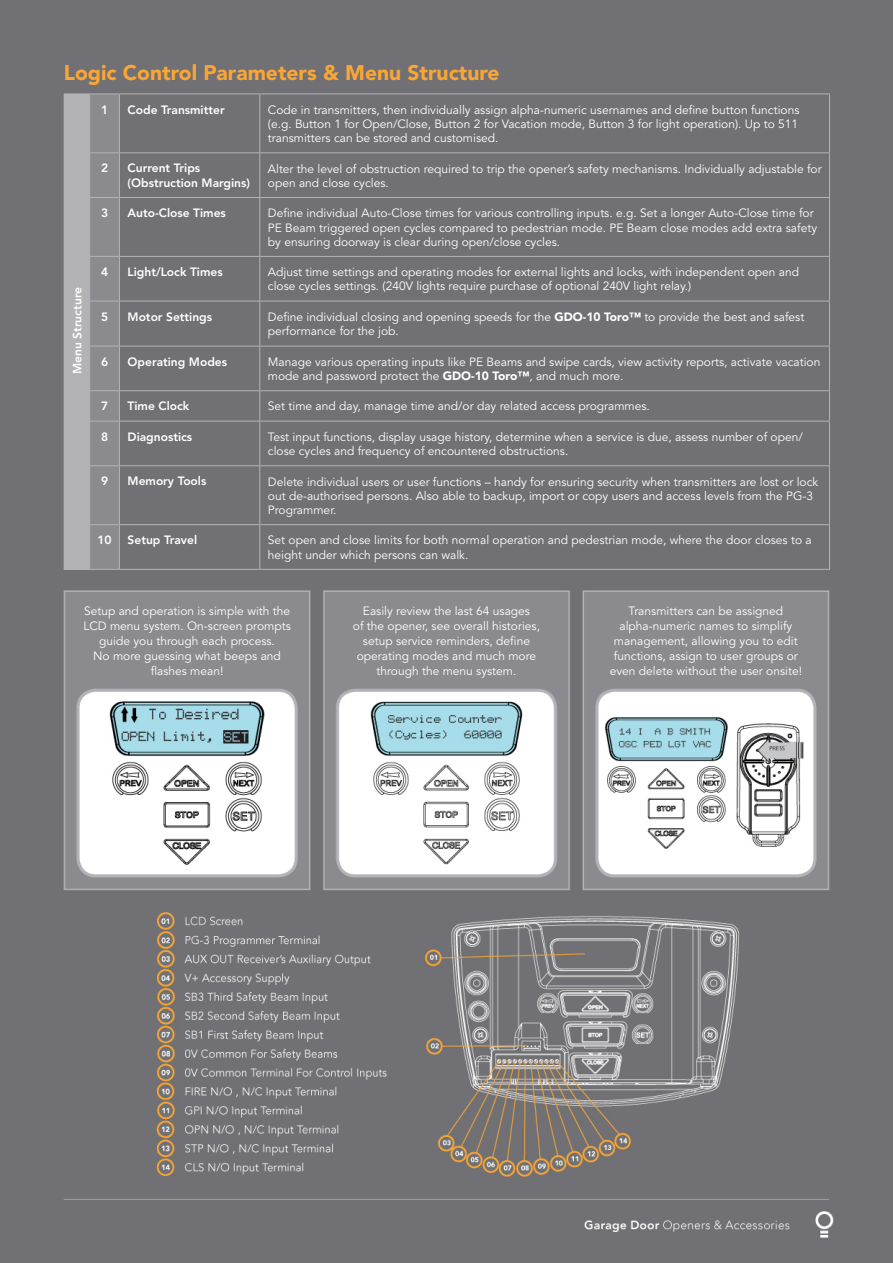
<style>
.page{position:relative;width:893px;height:1263px;background:#fff}
.page>*{position:absolute;margin:0;border:0;box-sizing:border-box;transform-origin:0 0}
.t1{font:900 21px "Avenir";color:#faa634}
.t2{font:12px/15px "Avenir";color:#fff}
.t3{font:800 12px/14.2px "Avenir";color:#fff}
.s1{font-weight:900}
</style>
<div class="page">
<img style="left:0;top:0;width:893px;height:1263px">
<hr style="left:119px;top:94px;width:141px;height:1px;background:#b3b3b6">
<hr style="left:119px;top:94px;width:1px;height:58px;background:#b3b3b6">
<hr style="left:260px;top:94px;width:570px;height:1px;background:#b3b3b6">
<hr style="left:259px;top:94px;width:1px;height:58px;background:#b3b3b6">
<hr style="left:829px;top:94px;width:1px;height:58px;background:#b3b3b6">
<hr style="left:119px;top:152px;width:141px;height:1px;background:#b3b3b6">
<hr style="left:119px;top:153px;width:1px;height:44px;background:#b3b3b6">
<hr style="left:260px;top:152px;width:570px;height:1px;background:#b3b3b6">
<hr style="left:259px;top:153px;width:1px;height:44px;background:#b3b3b6">
<hr style="left:829px;top:153px;width:1px;height:44px;background:#b3b3b6">
<hr style="left:119px;top:197px;width:141px;height:1px;background:#b3b3b6">
<hr style="left:119px;top:198px;width:1px;height:58px;background:#b3b3b6">
<hr style="left:260px;top:197px;width:570px;height:1px;background:#b3b3b6">
<hr style="left:259px;top:198px;width:1px;height:58px;background:#b3b3b6">
<hr style="left:829px;top:198px;width:1px;height:58px;background:#b3b3b6">
<hr style="left:119px;top:256px;width:141px;height:1px;background:#b3b3b6">
<hr style="left:119px;top:257px;width:1px;height:44px;background:#b3b3b6">
<hr style="left:260px;top:256px;width:570px;height:1px;background:#b3b3b6">
<hr style="left:259px;top:257px;width:1px;height:44px;background:#b3b3b6">
<hr style="left:829px;top:257px;width:1px;height:44px;background:#b3b3b6">
<hr style="left:119px;top:301px;width:141px;height:1px;background:#b3b3b6">
<hr style="left:119px;top:301px;width:1px;height:45px;background:#b3b3b6">
<hr style="left:260px;top:301px;width:570px;height:1px;background:#b3b3b6">
<hr style="left:259px;top:301px;width:1px;height:45px;background:#b3b3b6">
<hr style="left:829px;top:301px;width:1px;height:45px;background:#b3b3b6">
<hr style="left:119px;top:346px;width:141px;height:1px;background:#b3b3b6">
<hr style="left:119px;top:346px;width:1px;height:44px;background:#b3b3b6">
<hr style="left:260px;top:346px;width:570px;height:1px;background:#b3b3b6">
<hr style="left:259px;top:346px;width:1px;height:44px;background:#b3b3b6">
<hr style="left:829px;top:346px;width:1px;height:44px;background:#b3b3b6">
<hr style="left:119px;top:390px;width:141px;height:1px;background:#b3b3b6">
<hr style="left:119px;top:391px;width:1px;height:30px;background:#b3b3b6">
<hr style="left:260px;top:390px;width:570px;height:1px;background:#b3b3b6">
<hr style="left:259px;top:391px;width:1px;height:30px;background:#b3b3b6">
<hr style="left:829px;top:391px;width:1px;height:30px;background:#b3b3b6">
<hr style="left:119px;top:421px;width:141px;height:1px;background:#b3b3b6">
<hr style="left:119px;top:421px;width:1px;height:44px;background:#b3b3b6">
<hr style="left:260px;top:421px;width:570px;height:1px;background:#b3b3b6">
<hr style="left:259px;top:421px;width:1px;height:44px;background:#b3b3b6">
<hr style="left:829px;top:421px;width:1px;height:44px;background:#b3b3b6">
<hr style="left:119px;top:465px;width:141px;height:1px;background:#b3b3b6">
<hr style="left:119px;top:466px;width:1px;height:58px;background:#b3b3b6">
<hr style="left:260px;top:465px;width:570px;height:1px;background:#b3b3b6">
<hr style="left:259px;top:466px;width:1px;height:58px;background:#b3b3b6">
<hr style="left:829px;top:466px;width:1px;height:58px;background:#b3b3b6">
<hr style="left:119px;top:524px;width:141px;height:1px;background:#b3b3b6">
<hr style="left:119px;top:525px;width:1px;height:44px;background:#b3b3b6">
<hr style="left:260px;top:524px;width:570px;height:1px;background:#b3b3b6">
<hr style="left:259px;top:525px;width:1px;height:44px;background:#b3b3b6">
<hr style="left:829px;top:525px;width:1px;height:44px;background:#b3b3b6">
<svg style="left:64px;top:94px;width:55px;height:476px;background:#9e9da1"></svg>
<hr style="left:119px;top:569px;width:141px;height:1px;background:#b3b3b6">
<hr style="left:260px;top:569px;width:570px;height:1px;background:#b3b3b6">
<h1 class="t1" style="left:64px;top:60px;width:437px">Logic Control Parameters &amp; Menu Structure</h1>
<p class="t3" style="left:70px;top:374px;width:89px;rotate:-90deg">Menu Structure</p>
<p class="t3" style="left:101px;top:102px;width:9px">1</p>
<p class="t3" style="left:128px;top:102px;width:99px">Code Transmitter</p>
<p class="t2" style="left:268px;top:103px;width:533px;line-height:14.2px;text-align:justify">Code in transmitters, then individually assign alpha-numeric usernames and define button functions (e.g. Button 1 for Open/Close, Button 2 for Vacation mode, Button 3 for light operation). Up to 511 transmitters can be stored and customised.</p>
<p class="t3" style="left:101px;top:161px;width:9px">2</p>
<p class="t3" style="left:128px;top:161px;width:124px">Current Trips (Obstruction Margins)</p>
<p class="t2" style="left:268px;top:162px;width:555px;line-height:14.2px">Alter the level of obstruction required to trip the opener’s safety mechanisms. Individually adjustable for open and close cycles.</p>
<p class="t3" style="left:101px;top:206px;width:9px">3</p>
<p class="t3" style="left:128px;top:206px;width:100px">Auto-Close Times</p>
<p class="t2" style="left:268px;top:206px;width:551px;line-height:14.2px">Define individual Auto-Close times for various controlling inputs. e.g. Set a longer Auto-Close time for<br>PE Beam triggered open cycles compared to pedestrian mode. PE Beam close modes add extra safety by ensuring doorway is clear during open/close cycles.</p>
<p class="t3" style="left:101px;top:265px;width:9px">4</p>
<p class="t3" style="left:128px;top:265px;width:97px">Light/Lock Times</p>
<p class="t2" style="left:268px;top:265px;width:533px;line-height:14.2px">Adjust time settings and operating modes for external lights and locks, with independent open and close cycles settings. (240V lights require purchase of optional 240V light relay.)</p>
<p class="t3" style="left:101px;top:309px;width:9px">5</p>
<p class="t3" style="left:128px;top:309px;width:86px">Motor Settings</p>
<p class="t2" style="left:268px;top:310px;width:538px;line-height:14.2px">Define individual closing and opening speeds for the <span class="s1">GDO-10 Toro™</span> to provide the best and safest performance for the job.</p>
<p class="t3" style="left:101px;top:354px;width:9px">6</p>
<p class="t3" style="left:128px;top:354px;width:101px">Operating Modes</p>
<p class="t2" style="left:268px;top:355px;width:554px;line-height:14.2px">Manage various operating inputs like PE Beams and swipe cards, view activity reports, activate vacation mode and password protect the <span class="s1">GDO-10 Toro™</span>, and much more.</p>
<p class="t3" style="left:101px;top:399px;width:9px">7</p>
<p class="t3" style="left:128px;top:399px;width:63px">Time Clock</p>
<p class="t2" style="left:268px;top:399px;width:384px">Set time and day, manage time and/or day related access programmes.</p>
<p class="t3" style="left:101px;top:429px;width:9px">8</p>
<p class="t3" style="left:128px;top:429px;width:66px">Diagnostics</p>
<p class="t2" style="left:268px;top:430px;width:536px;line-height:14.2px">Test input functions, display usage history, determine when a service is due, assess number of open/ close cycles and frequency of encountered obstructions.</p>
<p class="t3" style="left:101px;top:474px;width:9px">9</p>
<p class="t3" style="left:128px;top:474px;width:80px">Memory Tools</p>
<p class="t2" style="left:268px;top:475px;width:552px;line-height:14.2px">Delete individual users or user functions – handy for ensuring security when transmitters are lost or lock out de-authorised persons. Also able to backup, import or copy users and access levels from the PG-3<br>Programmer.</p>
<p class="t3" style="left:97px;top:533px;width:16px">10</p>
<p class="t3" style="left:128px;top:533px;width:71px">Setup Travel</p>
<p class="t2" style="left:268px;top:533px;width:545px;line-height:14.2px">Set open and close limits for both normal operation and pedestrian mode, where the door closes to a height under which persons can walk.</p>
<p class="t2" style="left:83px;top:604px;width:209px;text-align:center">Setup and operation is simple with the<br>LCD menu system. On-screen prompts guide you through each process.<br>No more guessing what beeps and flashes mean!</p>
<p class="t2" style="left:353px;top:604px;width:189px;text-align:center">Easily review the last 64 usages<br>of the opener, see overall histories, setup service reminders, define operating modes and much more through the menu system.</p>
<p class="t2" style="left:610px;top:604px;width:194px;text-align:center">Transmitters can be assigned alpha-numeric names to simplify management, allowing you to edit functions, assign to user groups or even delete without the user onsite!</p>
</div>
